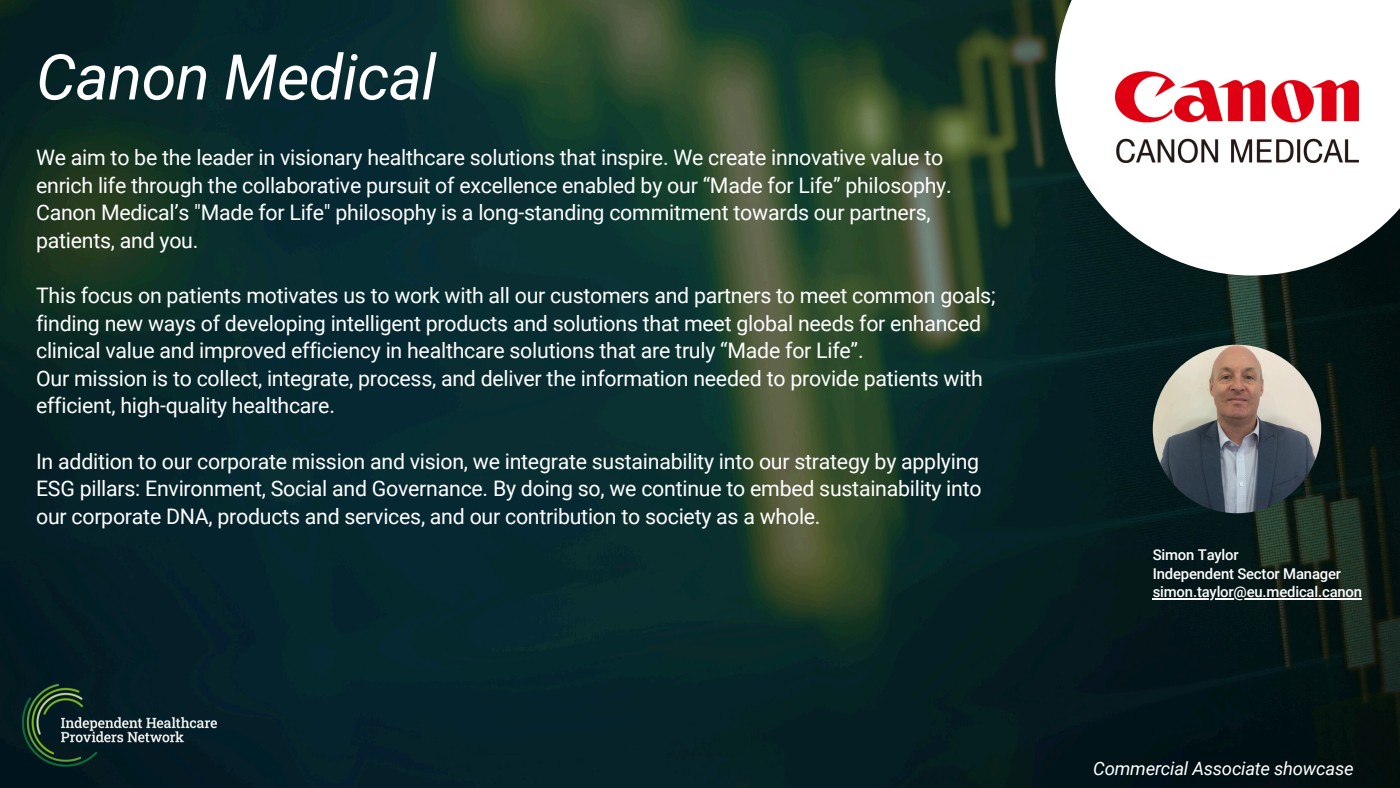
<style>
.page{position:relative;width:1400px;height:788px;background:#fff}
.page>*{position:absolute;margin:0;border:0;box-sizing:border-box;transform-origin:0 0}
.t1{font:italic 63px "Roboto";letter-spacing:-.01em;color:#fff}
.t2{font:21.35px/27.6px "Roboto";letter-spacing:-.01em;color:#fff}
.t3{font:italic 18.38px "Roboto";letter-spacing:-.01em;color:#fff}
.t4{font:500 14.88px "Roboto";letter-spacing:-.01em;color:#fff}
</style>
<div class="page">
<img style="left:0;top:0;width:1400px;height:787px">
<img style="left:0;top:656px;width:238px;height:131px">
<svg style="left:1055px;top:0;width:345px;height:275px"></svg>
<img style="left:1153px;top:344px;width:168px;height:169px;border-radius:50%">
<img style="left:1116px;top:70px;width:242px;height:93px">
<hr style="left:1153px;top:598px;width:209px;height:1px;background:#fff">
<p class="t1" style="left:36px;top:41px;width:402px">Canon Medical</p>
<h2 class="t2" style="left:36px;top:144px;width:917px">We aim to be the leader in visionary healthcare solutions that inspire. We create innovative value to enrich life through the collaborative pursuit of excellence enabled by our “Made for Life” philosophy.<br>Canon Medical’s "Made for Life" philosophy is a long-standing commitment towards our partners, patients, and you.</h2>
<h2 class="t2" style="left:36px;top:282px;width:961px">This focus on patients motivates us to work with all our customers and partners to meet common goals; finding new ways of developing intelligent products and solutions that meet global needs for enhanced clinical value and improved efficiency in healthcare solutions that are truly “Made for Life”.<br>Our mission is to collect, integrate, process, and deliver the information needed to provide patients with efficient, high-quality healthcare.</h2>
<h2 class="t2" style="left:36px;top:447px;width:947px;text-align:justify">In addition to our corporate mission and vision, we integrate sustainability into our strategy by applying ESG pillars: Environment, Social and Governance. By doing so, we continue to embed sustainability into our corporate DNA, products and services, and our contribution to society as a whole.</h2>
<p class="t4" style="left:1153px;top:546px;width:87px">Simon Taylor</p>
<p class="t4" style="left:1153px;top:564px;width:190px">Independent Sector Manager</p>
<p class="t4" style="left:1153px;top:583px;width:211px">simon.taylor@eu.medical.canon</p>
<p class="t3" style="left:1093px;top:758px;width:262px">Commercial Associate showcase</p>
</div>
